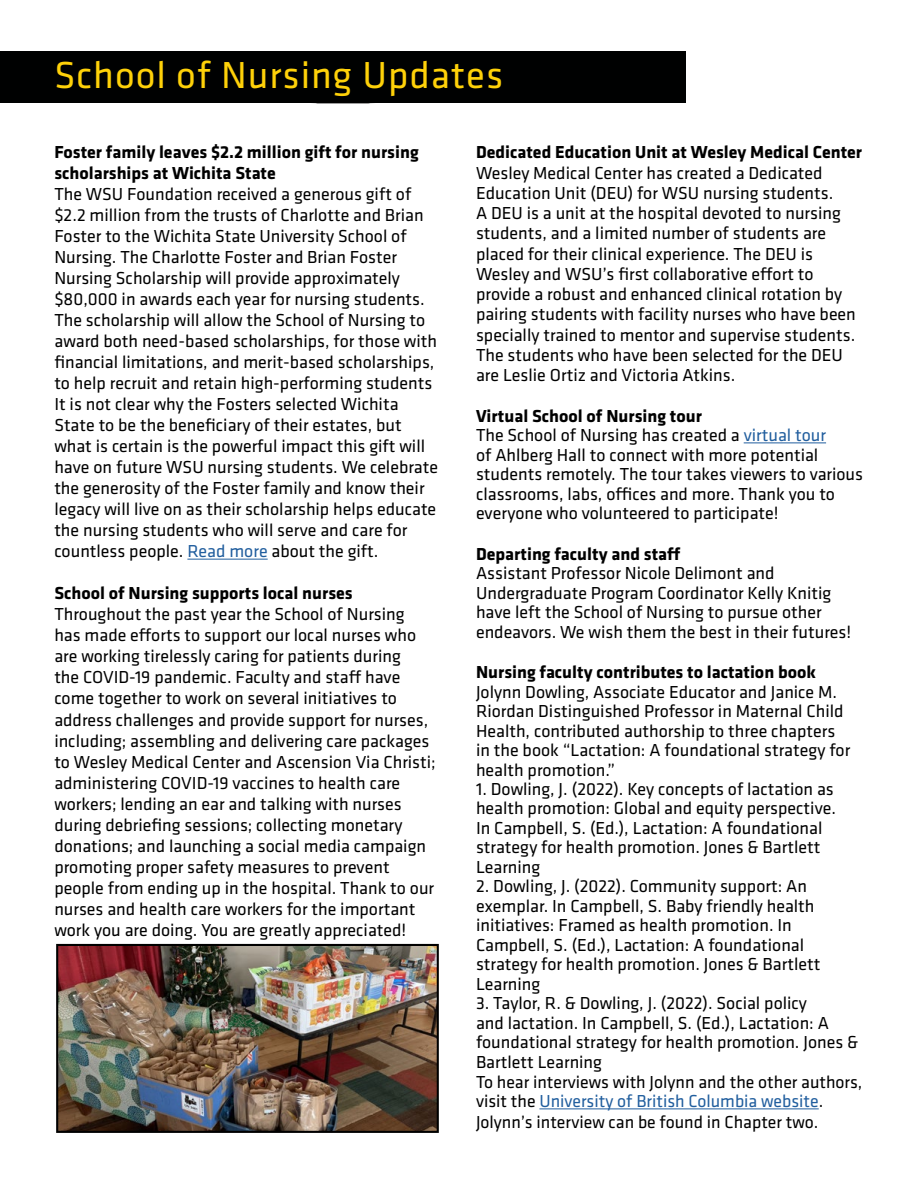
<style>
.page{position:relative;width:918px;height:1188px;background:#fff}
.page>*{position:absolute;margin:0;border:0;box-sizing:border-box;transform-origin:0 0}
.t1{font:39px "Klavika";letter-spacing:.025em;color:#fed109}
.t2{font:18px/21px "Klavika";color:#000}
.t3{font:700 18px/21px "Klavika";color:#000}
.s1{color:#215e9e}
.s2{font-weight:700}
</style>
<div class="page">
<div style="left:0;top:51px;width:685px;height:52px;background:#000101"></div>
<hr style="left:187px;top:559px;width:81px;height:1px;background:#215e9e">
<hr style="left:744px;top:442px;width:82px;height:1px;background:#215e9e">
<hr style="left:539px;top:1108px;width:280px;height:1px;background:#215e9e">
<img style="left:59px;top:947px;width:377px;height:183px">
<div style="left:56px;top:944px;width:383px;height:189px;border:2px solid #000"></div>
<h1 class="t1" style="left:54px;top:50px;width:450px">School of Nursing Updates</h1>
<p class="t3" style="left:54px;top:141px;width:366px">Foster family leaves $2.2 million gift for nursing scholarships at Wichita State</p>
<p class="t2" style="left:54px;top:183px;width:385px">The WSU Foundation received a generous gift of $2.2 million from the trusts of Charlotte and Brian Foster to the Wichita State University School of Nursing. The Charlotte Foster and Brian Foster Nursing Scholarship will provide approximately $80,000 in awards each year for nursing students.<br>The scholarship will allow the School of Nursing to award both need-based scholarships, for those with financial limitations, and merit-based scholarships, to help recruit and retain high-performing students It is not clear why the Fosters selected Wichita State to be the beneficiary of their estates, but what is certain is the powerful impact this gift will have on future WSU nursing students. We celebrate the generosity of the Foster family and know their legacy will live on as their scholarship helps educate the nursing students who will serve and care for countless people. <span class="s1">Read more</span> about the gift.</p>
<p class="t3" style="left:54px;top:582px;width:300px">School of Nursing supports local nurses</p>
<p class="t2" style="left:54px;top:603px;width:383px">Throughout the past year the School of Nursing<br>has made efforts to support our local nurses who are working tirelessly caring for patients during<br>the COVID-19 pandemic. Faculty and staff have come together to work on several initiatives to address challenges and provide support for nurses, including; assembling and delivering care packages to Wesley Medical Center and Ascension Via Christi; administering COVID-19 vaccines to health care workers; lending an ear and talking with nurses during debriefing sessions; collecting monetary donations; and launching a social media campaign promoting proper safety measures to prevent people from ending up in the hospital. Thank to our nurses and health care workers for the important work you are doing. You are greatly appreciated!</p>
<p class="t3" style="left:476px;top:141px;width:388px">Dedicated Education Unit at Wesley Medical Center</p>
<p class="t2" style="left:476px;top:162px;width:381px;line-height:20.2px">Wesley Medical Center has created a Dedicated Education Unit (DEU) for WSU nursing students.<br>A DEU is a unit at the hospital devoted to nursing students, and a limited number of students are placed for their clinical experience. The DEU is Wesley and WSU’s first collaborative effort to provide a robust and enhanced clinical rotation by pairing students with facility nurses who have been specially trained to mentor and supervise students.<br>The students who have been selected for the DEU are Leslie Ortiz and Victoria Atkins.</p>
<p class="t2" style="left:476px;top:405px;width:389px;line-height:19.5px"><span class="s2">Virtual School of Nursing tour<br></span>The School of Nursing has created a <span class="s1">virtual tour<br></span>of Ahlberg Hall to connect with more potential students remotely. The tour takes viewers to various classrooms, labs, offices and more. Thank you to everyone who volunteered to participate!</p>
<p class="t3" style="left:476px;top:542px;width:206px">Departing faculty and staff</p>
<p class="t2" style="left:476px;top:563px;width:377px;line-height:19.5px">Assistant Professor Nicole Delimont and Undergraduate Program Coordinator Kelly Knitig have left the School of Nursing to pursue other endeavors. We wish them the best in their futures!</p>
<p class="t3" style="left:476px;top:661px;width:341px">Nursing faculty contributes to lactation book</p>
<p class="t2" style="left:476px;top:681px;width:376px;line-height:19.5px">Jolynn Dowling, Associate Educator and Janice M.<br>Riordan Distinguished Professor in Maternal Child Health, contributed authorship to three chapters in the book “Lactation: A foundational strategy for health promotion.”</p>
<p class="t2" style="left:476px;top:779px;width:361px;line-height:19.5px">1. Dowling, J. (2022). Key concepts of lactation as health promotion: Global and equity perspective.<br>In Campbell, S. (Ed.), Lactation: A foundational strategy for health promotion. Jones &amp; Bartlett Learning</p>
<p class="t2" style="left:476px;top:876px;width:346px;line-height:19.5px">2. Dowling, J. (2022). Community support: An exemplar. In Campbell, S. Baby friendly health initiatives: Framed as health promotion. In Campbell, S. (Ed.), Lactation: A foundational strategy for health promotion. Jones &amp; Bartlett Learning</p>
<p class="t2" style="left:476px;top:993px;width:388px;line-height:19.8px">3. Taylor, R. &amp; Dowling, J. (2022). Social policy<br>and lactation. In Campbell, S. (Ed.), Lactation: A foundational strategy for health promotion. Jones &amp; Bartlett Learning<br>To hear interviews with Jolynn and the other authors, visit the <span class="s1">University of British Columbia website</span>.<br>Jolynn’s interview can be found in Chapter two.</p>
</div>
